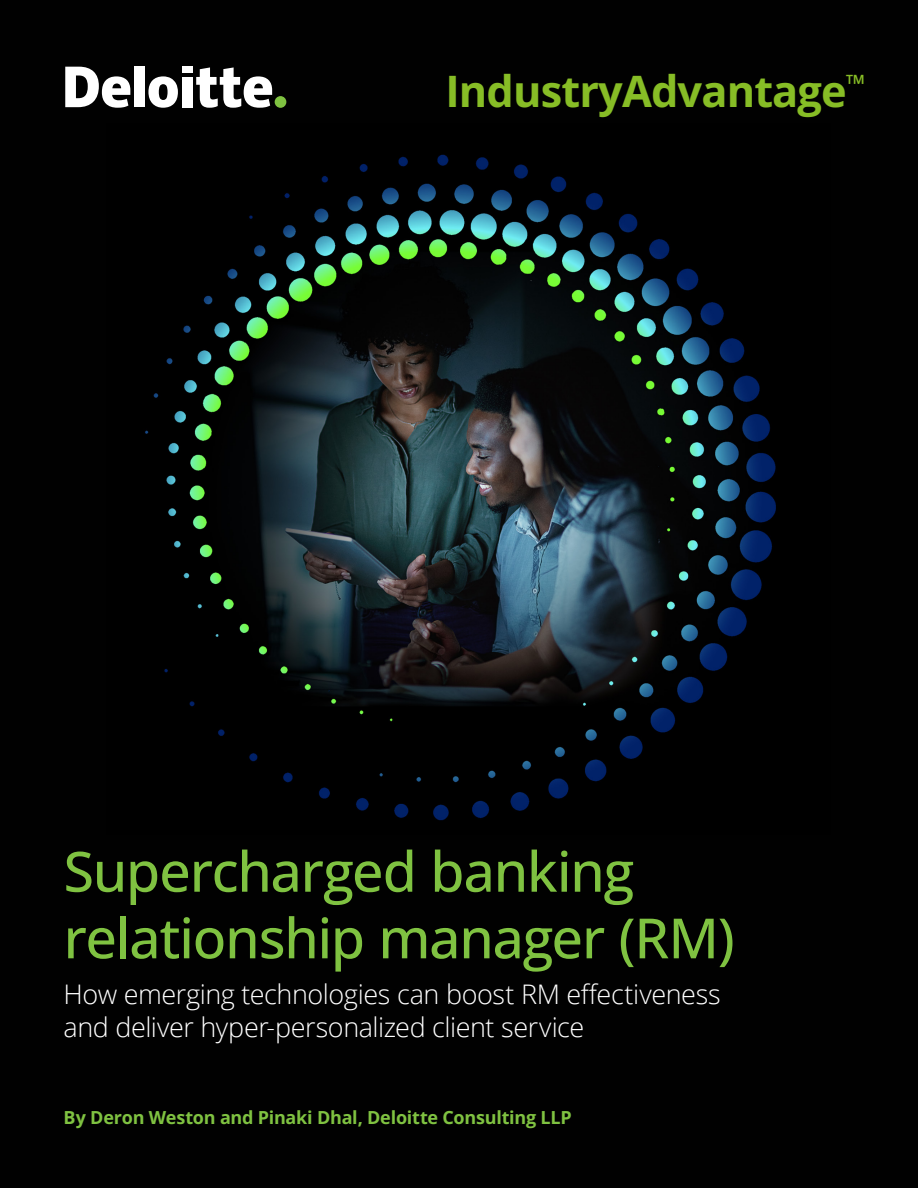
<style>
.page{position:relative;width:918px;height:1188px;background:#010101}
.page>*{position:absolute;margin:0;border:0;box-sizing:border-box;transform-origin:0 0}
.Cover_subheading_light__18_22pt{font:500 55.5px/66.6px "Open Sans";letter-spacing:-.025em;color:#7fc241}
.t1{font:700 43.35px "Open Sans";letter-spacing:-.02em;color:#87bd26}
.Cover_subheading_light__18_22pt-2{font:300 27px/33px "Open Sans";letter-spacing:-.015em;color:#fff}
.Cover_subtitle__2nd_line{font:700 18px "Open Sans";letter-spacing:-.015em;color:#7fc241}
</style>
<div class="page">
<div style="left:275px;top:96px;width:11px;height:12px;background:#7fc241;border-radius:50%"></div>
<div style="left:134px;top:66px;width:11px;height:41px;background:#fff"></div>
<svg style="left:148px;top:76px;width:30px;height:32px"></svg>
<div style="left:182px;top:77px;width:10px;height:30px;background:#fff"></div>
<div style="left:182px;top:66px;width:10px;height:7px;background:#fff"></div>
<svg style="left:196px;top:67px;width:76px;height:41px"></svg>
<svg style="left:65px;top:67px;width:65px;height:41px"></svg>
<img style="left:145px;top:154px;width:631px;height:667px">
<p class="t1" style="left:446px;top:61px;width:422px">IndustryAdvantage<sup>™</sup></p>
<p class="Cover_subheading_light__18_22pt" style="left:64px;top:837px;width:673px">Supercharged banking relationship manager (RM)</p>
<p class="Cover_subheading_light__18_22pt-2" style="left:64px;top:977px;width:659px">How emerging technologies can boost RM effectiveness and deliver hyper-personalized client service</p>
<p class="Cover_subtitle__2nd_line" style="left:64px;top:1105px;width:510px">By Deron Weston and Pinaki Dhal, Deloitte Consulting LLP</p>
</div>
